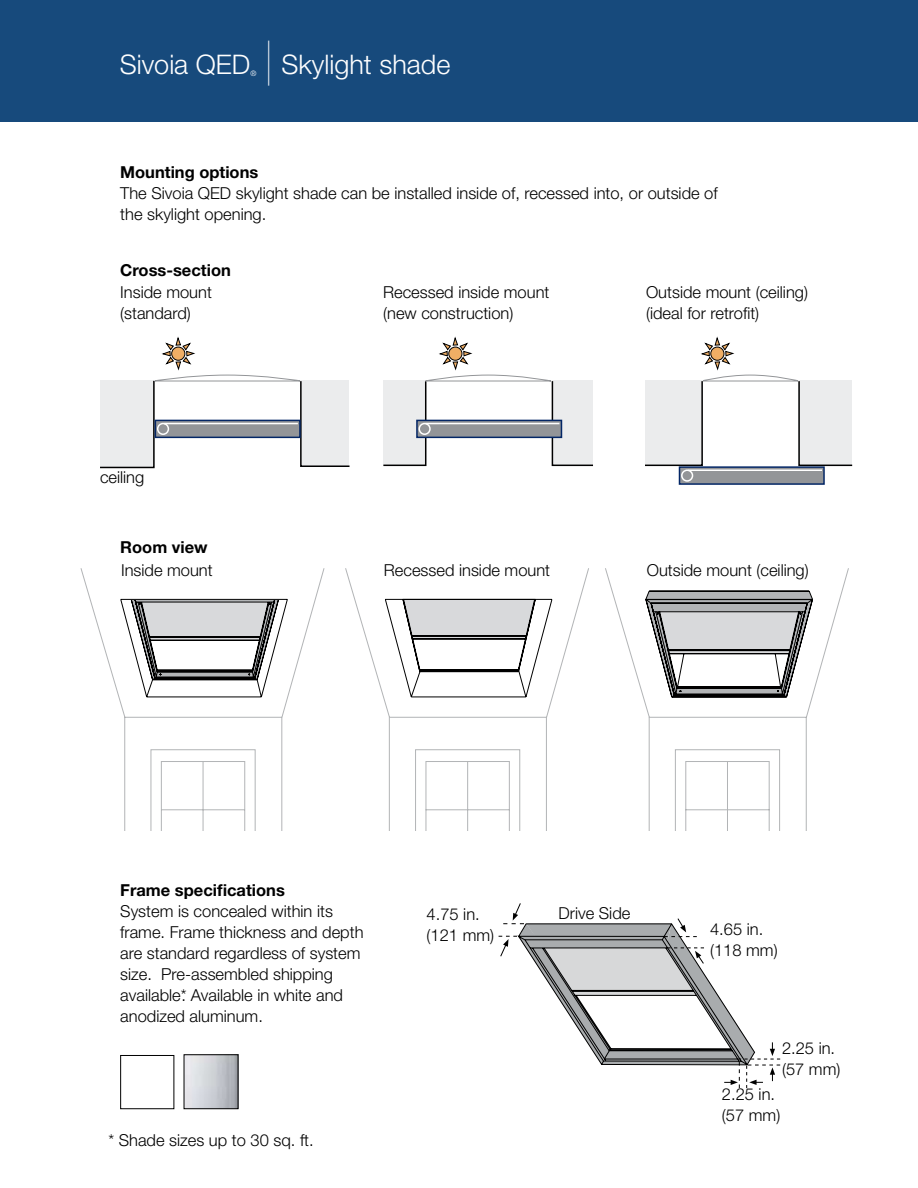
<style>
.page{position:relative;width:918px;height:1188px;background:#fff}
.page>*{position:absolute;margin:0;border:0;box-sizing:border-box;transform-origin:0 0}
.t1{font:300 27px "Helvetica Neue LT Std";color:#fff}
.t2{font:300 16.5px/21px "Helvetica Neue LT Std";color:#000}
.t3{font:700 16.5px "Helvetica Neue LT Std";color:#000}
.t4{font:300 12.75px/15.3px "Helvetica Neue LT Std";color:#000}
.t5{font:300 7.5px "Helvetica Neue LT Std";color:#fff}
.s1{font-weight:200;font-size:45px}
</style>
<div class="page">
<div style="left:0;top:0;width:918px;height:122px;background:#174a7c"></div>
<svg style="left:383px;top:337px;width:210px;height:130px"></svg>
<div style="left:679px;top:466px;width:146px;height:19px;background:#939598;border:2px solid #032666"></div>
<div style="left:681px;top:470px;width:12px;height:12px;border:2px solid #fff;border-radius:50%"></div>
<hr style="left:688px;top:470px;width:134px;height:1px;background:#fff">
<div style="left:416px;top:420px;width:146px;height:18px;background:#939598;border:2px solid #032666"></div>
<div style="left:419px;top:423px;width:12px;height:12px;border:2px solid #fff;border-radius:50%"></div>
<hr style="left:426px;top:423px;width:133px;height:1px;background:#fff">
<svg style="left:81px;top:568px;width:243px;height:262px"></svg>
<svg style="left:150px;top:749px;width:106px;height:81px"></svg>
<div style="left:125px;top:576px;width:157px;height:23px;background:#fff"></div>
<svg style="left:120px;top:582px;width:168px;height:117px"></svg>
<svg style="left:345px;top:568px;width:244px;height:262px"></svg>
<svg style="left:415px;top:749px;width:106px;height:81px"></svg>
<svg style="left:385px;top:599px;width:168px;height:100px"></svg>
<svg style="left:605px;top:568px;width:244px;height:262px"></svg>
<svg style="left:674px;top:749px;width:107px;height:81px"></svg>
<svg style="left:645px;top:590px;width:168px;height:108px"></svg>
<svg style="left:100px;top:337px;width:250px;height:132px"></svg>
<svg style="left:645px;top:337px;width:208px;height:130px"></svg>
<svg style="left:499px;top:903px;width:281px;height:185px"></svg>
<img style="left:186px;top:1056px;width:50px;height:51px">
<div style="left:184px;top:1054px;width:54px;height:55px;border:1px solid #000"></div>
<div style="left:120px;top:1055px;width:54px;height:54px;border:1px solid #000"></div>
<div style="left:710px;top:923px;width:75px;height:45px;background:#fff"></div>
<div style="left:559px;top:908px;width:92px;height:14px;background:#fff"></div>
<div style="left:155px;top:420px;width:146px;height:18px;background:#939598;border:2px solid #032666"></div>
<div style="left:157px;top:423px;width:12px;height:12px;border:2px solid #fff;border-radius:50%"></div>
<hr style="left:164px;top:423px;width:134px;height:1px;background:#fff">
<h1 class="t1" style="left:120px;top:48px;width:132px">Sivoia QED</h1>
<p class="t5" style="left:250px;top:68px;width:7px">®</p>
<h1 class="t1" style="left:264px;top:48px;width:188px"><span class="s1">|</span> Skylight shade</h1>
<p class="t3" style="left:120px;top:162px;width:140px">Mounting options</p>
<p class="t2" style="left:120px;top:183px;width:599px">The Sivoia QED skylight shade can be installed inside of, recessed into, or outside of the skylight opening.</p>
<p class="t3" style="left:120px;top:260px;width:112px">Cross-section</p>
<p class="t2" style="left:120px;top:282px;width:93px">Inside mount (standard)</p>
<p class="t2" style="left:383px;top:282px;width:168px">Recessed inside mount (new construction)</p>
<p class="t2" style="left:646px;top:282px;width:163px">Outside mount (ceiling) (ideal for retrofit)</p>
<p class="t2" style="left:100px;top:466px;width:46px">ceiling</p>
<p class="t3" style="left:120px;top:537px;width:89px">Room view</p>
<p class="t2" style="left:121px;top:559px;width:93px">Inside mount</p>
<p class="t2" style="left:384px;top:559px;width:168px">Recessed inside mount</p>
<p class="t2" style="left:647px;top:559px;width:163px">Outside mount (ceiling)</p>
<p class="t3" style="left:120px;top:880px;width:166px">Frame specifications</p>
<p class="t2" style="left:120px;top:900px;width:245px">System is concealed within its frame. Frame thickness and depth are standard regardless of system size. Pre-assembled shipping available*. Available in white and anodized aluminum.</p>
<p class="t2" style="left:108px;top:1129px;width:207px">* Shade sizes up to 30 sq. ft.</p>
<p class="t2" style="left:427px;top:903px;width:69px">4.75 in. (121 mm)</p>
<p class="t2" style="left:559px;top:903px;width:73px">Drive Side</p>
<p class="t4" style="left:570px;top:907px;width:57px">Drive Side</p>
<p class="t4" style="left:447px;top:914px;width:47px">4.75 in (XX mm)</p>
<p class="t2" style="left:710px;top:918px;width:69px">4.65 in. (118 mm)</p>
<p class="t4" style="left:710px;top:928px;width:47px">4.65 in (XX mm)</p>
<p class="t2" style="left:782px;top:1037px;width:60px">2.25 in. (57 mm)</p>
<p class="t4" style="left:782px;top:1045px;width:47px">2.25 in (XX mm)</p>
<p class="t2" style="left:722px;top:1083px;width:60px">2.25 in. (57 mm)</p>
<p class="t4" style="left:727px;top:1088px;width:47px">2.25 in (XX mm)</p>
</div>
